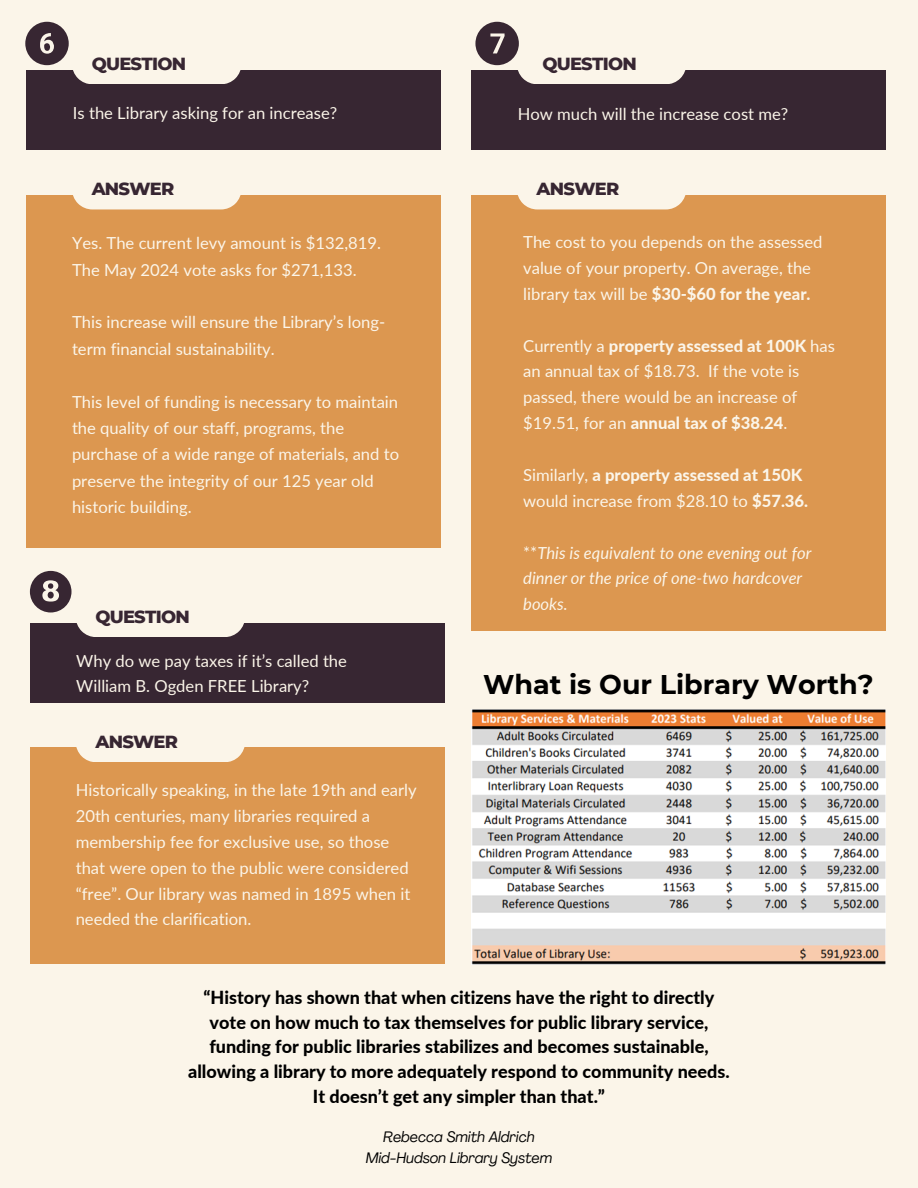
<style>
.page{position:relative;width:918px;height:1188px;background:#fbf5e9}
.page>*{position:absolute;margin:0;border:0;box-sizing:border-box;transform-origin:0 0}
.t1{font:700 27px "Montserrat";color:#000}
.t2{font:800 18px/24.8px "Lato";color:#000;text-align:center}
.t3{font:800 17.85px "Montserrat";letter-spacing:-.04em;color:#372632}
.t4{font:16.65px/25.8px "Lato";color:#fbf5e9}
.t5{font:italic 16.65px/25.8px "Lato";color:#fbf5e9}
.t6{font:italic 15px "Agrandir";color:#000}
.s1{font-weight:800}
.s2{font-style:normal}
</style>
<div class="page">
<div style="left:26px;top:195px;width:414px;height:352px;background:#dc9750"></div>
<div style="left:73px;top:195px;width:168px;height:14px;background:#fbf5e9"></div>
<div style="left:26px;top:70px;width:415px;height:80px;background:#372632"></div>
<svg style="left:25px;top:22px;width:216px;height:62px"></svg>
<div style="left:471px;top:195px;width:415px;height:436px;background:#dc9750"></div>
<svg style="left:517px;top:195px;width:169px;height:14px;background:#f8eedf"></svg>
<div style="left:471px;top:70px;width:415px;height:80px;background:#372632"></div>
<svg style="left:475px;top:22px;width:211px;height:62px"></svg>
<div style="left:30px;top:748px;width:414px;height:216px;background:#dc9750"></div>
<svg style="left:76px;top:747px;width:169px;height:15px;background:#f9eedf"></svg>
<div style="left:30px;top:623px;width:414px;height:79px;background:#372632"></div>
<svg style="left:30px;top:571px;width:214px;height:66px"></svg>
<img style="left:471px;top:709px;width:414px;height:256px">
<p class="t3" style="left:92px;top:53px;width:96px">QUESTION</p>
<h2 class="t4" style="left:73px;top:100px;width:266px">Is the Library asking for an increase?</h2>
<h2 class="t3" style="left:92px;top:178px;width:84px">ANSWER</h2>
<h4 class="t4" style="left:72px;top:230px;width:311px;line-height:26.4px">Yes. The current levy amount is $132,819.<br>The May 2024 vote asks for $271,133.</h4>
<h4 class="t4" style="left:72px;top:309px;width:315px;line-height:26.4px">This increase will ensure the Library’s long&shy;term financial sustainability.</h4>
<h4 class="t4" style="left:72px;top:388px;width:329px;line-height:26.4px">This level of funding is necessary to maintain the quality of our staff, programs, the purchase of a wide range of materials, and to preserve the integrity of our 125 year old historic building.</h4>
<h2 class="t3" style="left:95px;top:605px;width:96px">QUESTION</h2>
<h4 class="t4" style="left:76px;top:647px;width:272px">Why do we pay taxes if it’s called the<br>William B. Ogden FREE Library?</h4>
<h4 class="t3" style="left:95px;top:731px;width:84px">ANSWER</h4>
<p class="t4" style="left:76px;top:777px;width:343px">Historically speaking, in the late 19th and early 20th centuries, many libraries required a membership fee for exclusive use, so those that were open to the public were considered “free”. Our library was named in 1895 when it needed the clarification.</p>
<p class="t3" style="left:542px;top:53px;width:96px">QUESTION</p>
<h4 class="t4" style="left:518px;top:101px;width:272px">How much will the increase cost me?</h4>
<h4 class="t3" style="left:537px;top:178px;width:84px">ANSWER</h4>
<h2 class="t4" style="left:523px;top:229px;width:301px">The cost to you depends on the assessed value of your property. On average, the library tax will be <span class="s1">$30-$60 for the year.</span></h2>
<h4 class="t4" style="left:523px;top:332px;width:313px">Currently a <span class="s1">property assessed at 100K</span> has an annual tax of $18.73. If the vote is passed, there would be an increase of $19.51, for an <span class="s1">annual tax of $38.24</span>.</h4>
<h2 class="t4" style="left:523px;top:462px;width:286px">Similarly, <span class="s1">a property assessed at 150K </span>would increase from $28.10 to <span class="s1">$57.36.</span></h2>
<h4 class="t5" style="left:523px;top:539px;width:290px"><span class="s2">**</span>This is equivalent to one evening out for dinner or the price of one-two hardcover books.</h4>
<h2 class="t1" style="left:483px;top:668px;width:392px">What is Our Library Worth?</h2>
<h4 class="t2" style="left:188px;top:985px;width:543px">“History has shown that when citizens have the right to directly vote on how much to tax themselves for public library service, funding for public libraries stabilizes and becomes sustainable, allowing a library to more adequately respond to community needs.<br>It doesn’t get any simpler than that.”</h4>
<h4 class="t6" style="left:383px;top:1131px;width:153px">Rebecca Smith Aldrich</h4>
<h1 class="t6" style="left:366px;top:1151px;width:188px">Mid-Hudson Library System</h1>
</div>
